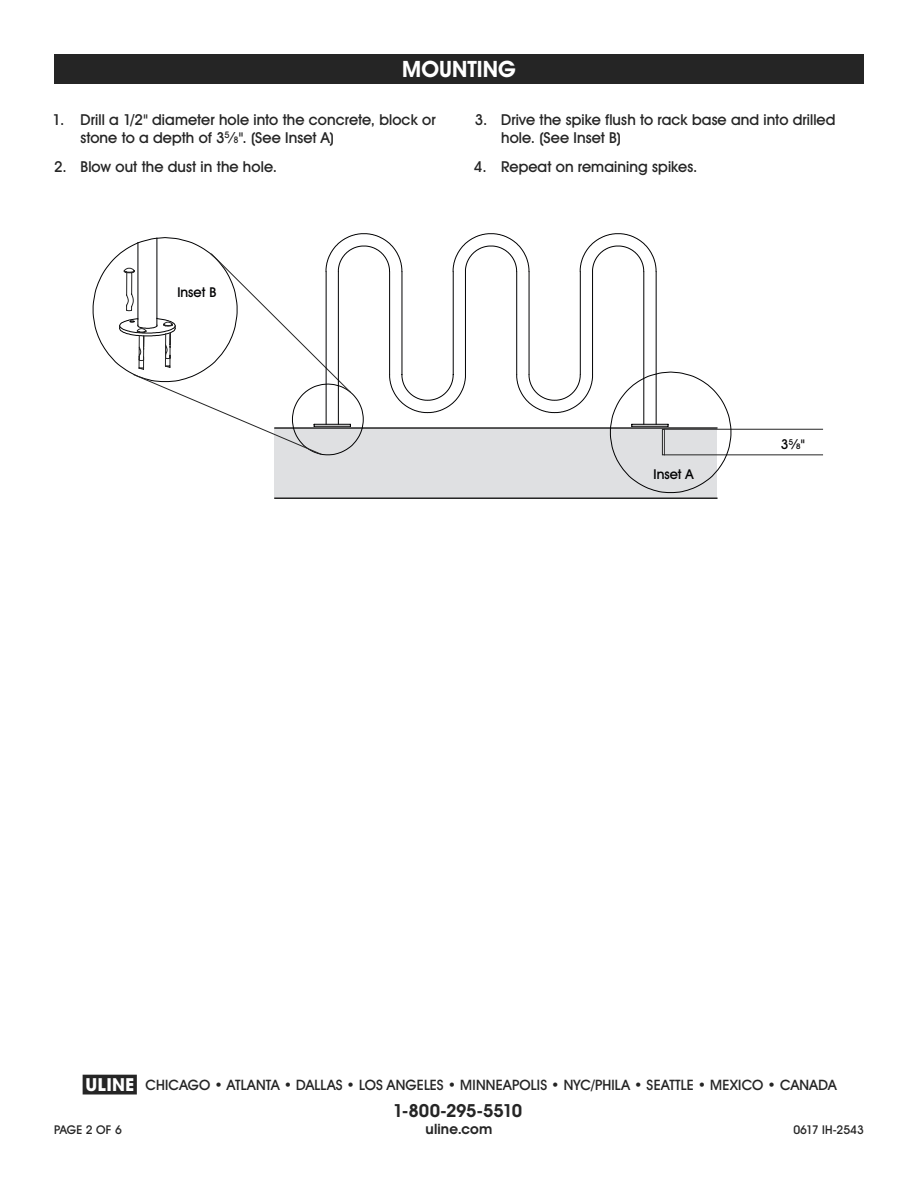
<style>
.page{position:relative;width:918px;height:1188px;background:#fff}
.page>*{position:absolute;margin:0;border:0;box-sizing:border-box;transform-origin:0 0}
.t1{font:700 22.5px "Uline Two Knine";letter-spacing:.005em;color:#fff}
.t2{font:700 18px "Uline Two Knine";letter-spacing:-.02em;color:#252525}
.t3{font:15px/18px "Uline Two Knine";letter-spacing:.005em;color:#252525}
.t4{font:14.25px "Uline Two Knine";letter-spacing:.01em;color:#252525}
.t5{font:700 14.25px "Uline Two Knine";letter-spacing:.01em;color:#252525}
.t6{font:13.5px "Uline Two Knine";color:#010102}
.t7{font:12px "Uline Two Knine";color:#252525}
.s1{font-size:9px}
.s2{font-size:18px}
</style>
<div class="page">
<div style="left:54px;top:54px;width:810px;height:30px;background:#252525"></div>
<div style="left:274px;top:428px;width:442px;height:70px;background:#dfe0e2"></div>
<hr style="left:274px;top:497px;width:444px;height:2px;background:#252525">
<hr style="left:664px;top:429px;width:159px;height:1px;background:#252525">
<hr style="left:664px;top:455px;width:159px;height:1px;background:#252525">
<svg style="left:92px;top:233px;width:640px;height:260px"></svg>
<h1 class="t1" style="left:402px;top:56px;width:115px">MOUNTING</h1>
<p class="t3" style="left:80px;top:110px;width:357px;text-indent:-28px">1. Drill a 1/2" diameter hole into the concrete, block or stone to a depth of 3<sup>5</sup>⁄<span class="s1">8</span>". (See Inset A)</p>
<p class="t3" style="left:54px;top:157px;width:224px">2. Blow out the dust in the hole.</p>
<p class="t3" style="left:501px;top:110px;width:336px;text-indent:-26px">3. Drive the spike flush to rack base and into drilled hole. (See Inset B)</p>
<p class="t3" style="left:474px;top:157px;width:225px">4. Repeat on remaining spikes.</p>
<p class="t6" style="left:177px;top:284px;width:40px">Inset B</p>
<p class="t6" style="left:654px;top:466px;width:41px">Inset A</p>
<p class="t6" style="left:781px;top:435px;width:26px">35⁄8"</p>
<p class="t4" style="left:83px;top:1076px;width:755px"><span class="s2">π</span> CHICAGO • ATLANTA • DALLAS • LOS ANGELES • MINNEAPOLIS • NYC/PHILA • SEATTLE • MEXICO • CANADA</p>
<p class="t2" style="left:393px;top:1099px;width:131px">1-800-295-5510</p>
<p class="t5" style="left:426px;top:1120px;width:68px">uline.com</p>
<p class="t7" style="left:54px;top:1122px;width:69px">PAGE 2 OF 6</p>
<p class="t7" style="left:793px;top:1122px;width:72px">0617 IH-2543</p>
</div>
